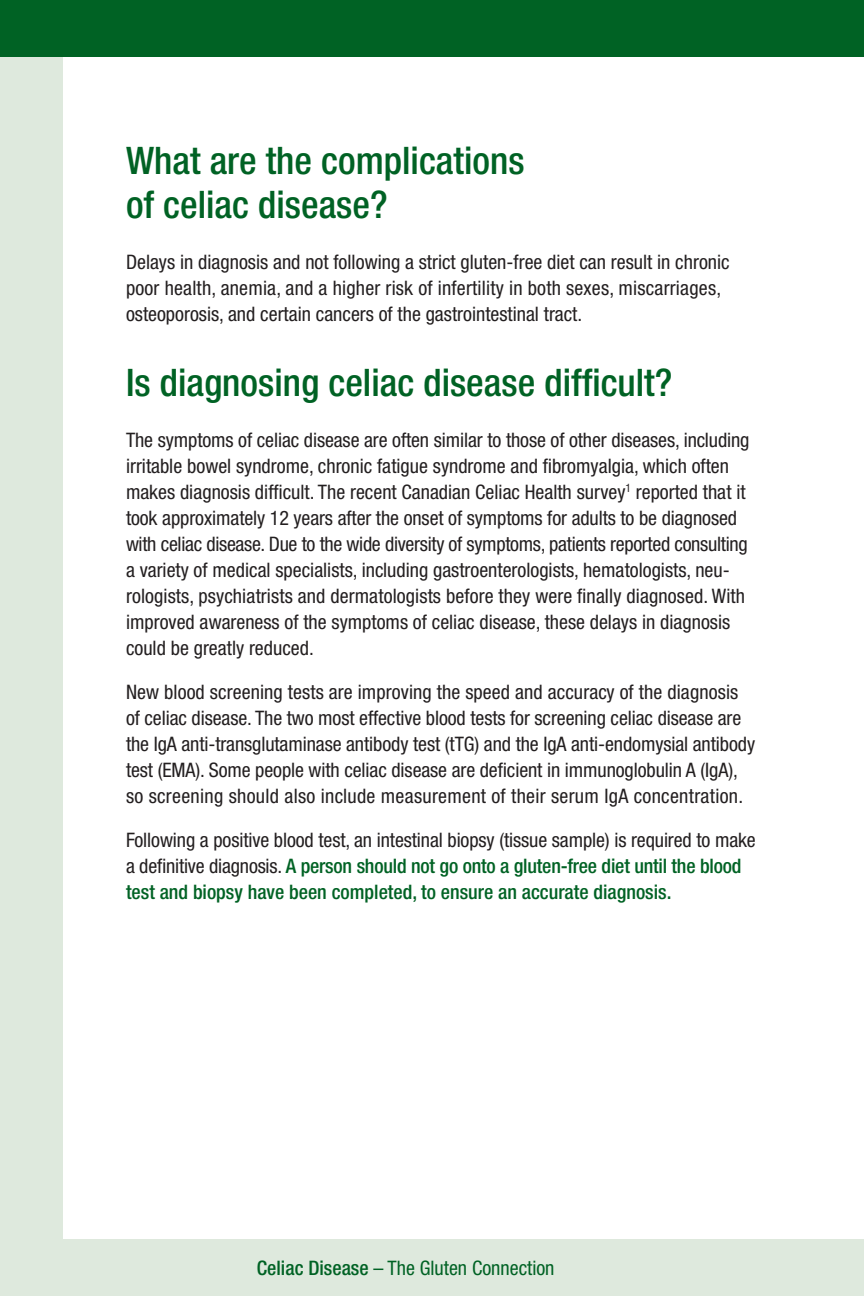
<style>
.page{position:relative;width:864px;height:1296px;background:#dee9dd}
.page>*{position:absolute;margin:0;border:0;box-sizing:border-box;transform-origin:0 0}
.titre{font:500 condensed 38px/44px "Helvetica Neue";color:#006224}
.Body{font:condensed 20px/26px "Helvetica Neue";color:#231f20}
.Body-2{font:500 condensed 20px/26px "Helvetica Neue";color:#006224}
.t1{font:condensed 20px "Helvetica Neue";color:#006224}
.s1{font-weight:400;color:#231f20}
.s2{font-weight:500}
</style>
<div class="page">
<div style="left:64px;top:8px;width:800px;height:1230px;background:#fff"></div>
<div style="left:0;top:0;width:864px;height:57px;background:#006224"></div>
<p class="titre" style="left:126px;top:138px;width:400px">What are the complications of celiac disease?</p>
<p class="Body" style="left:126px;top:249px;width:605px">Delays in diagnosis and not following a strict gluten-free diet can result in chronic poor health, anemia, and a higher risk of infertility in both sexes, miscarriages, osteoporosis, and certain cancers of the gastrointestinal tract.</p>
<p class="titre" style="left:126px;top:360px;width:548px">Is diagnosing celiac disease difficult?</p>
<p class="Body" style="left:126px;top:427px;width:625px">The symptoms of celiac disease are often similar to those of other diseases, including irritable bowel syndrome, chronic fatigue syndrome and fibromyalgia, which often makes diagnosis difficult. The recent Canadian Celiac Health survey<sup>1</sup> reported that it took approximately 12 years after the onset of symptoms for adults to be diagnosed with celiac disease. Due to the wide diversity of symptoms, patients reported consulting a variety of medical specialists, including gastroenterologists, hematologists, neu&shy;rologists, psychiatrists and dermatologists before they were finally diagnosed. With improved awareness of the symptoms of celiac disease, these delays in diagnosis could be greatly reduced.</p>
<p class="Body" style="left:126px;top:679px;width:631px">New blood screening tests are improving the speed and accuracy of the diagnosis of celiac disease. The two most effective blood tests for screening celiac disease are the IgA anti-transglutaminase antibody test (tTG) and the IgA anti-endomysial antibody test (EMA). Some people with celiac disease are deficient in immunoglobulin A (IgA), so screening should also include measurement of their serum IgA concentration.</p>
<p class="Body-2" style="left:126px;top:826px;width:631px"><span class="s1">Following a positive blood test, an intestinal biopsy (tissue sample) is required to make a definitive diagnosis.</span> A person should not go onto a gluten-free diet until the blood test and biopsy have been completed, to ensure an accurate diagnosis.</p>
<p class="t1" style="left:257px;top:1256px;width:299px"><span class="s2">Celiac Disease</span> – The Gluten Connection</p>
</div>
